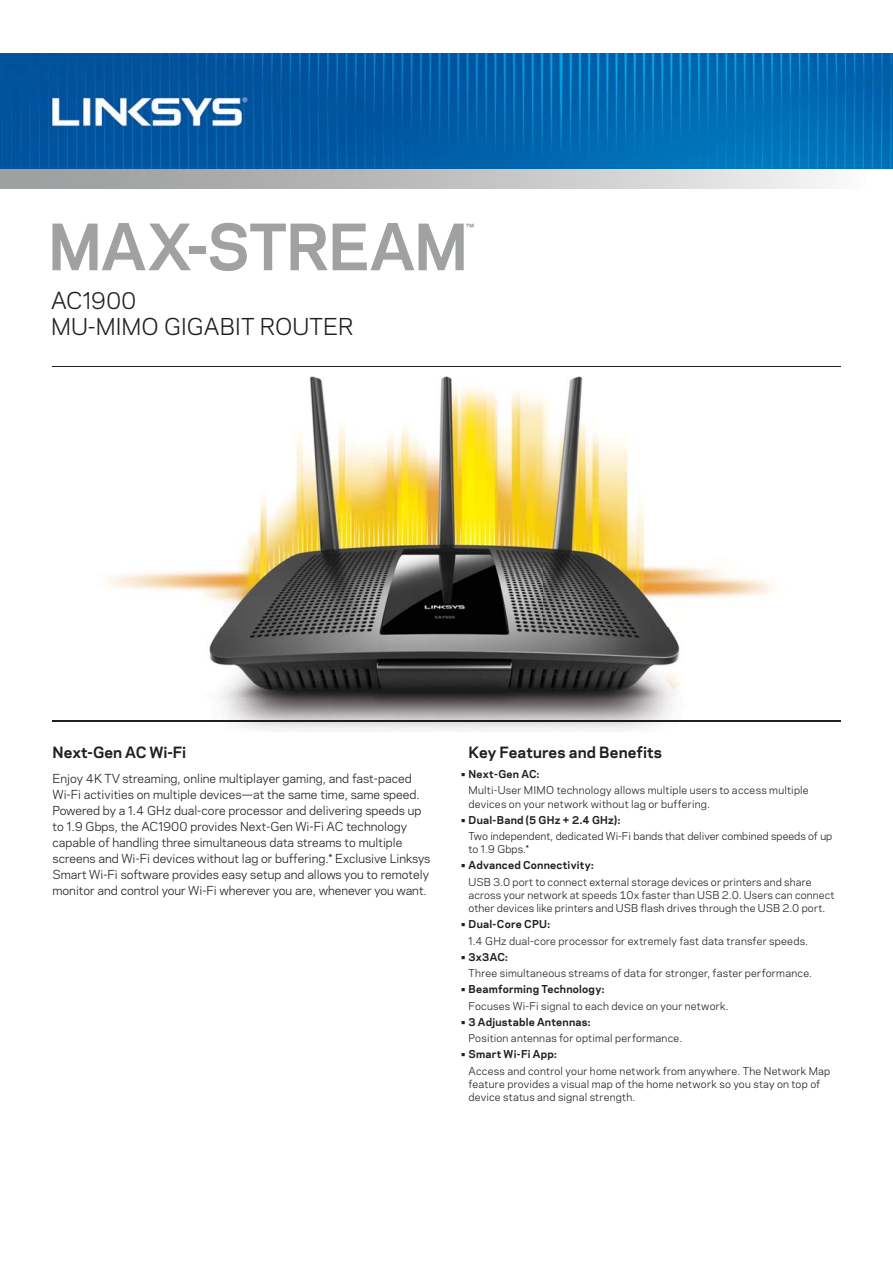
<style>
.page{position:relative;width:893px;height:1263px;background:#fff}
.page>*{position:absolute;margin:0;border:0;box-sizing:border-box;transform-origin:0 0}
.t1{font:700 59.85px "Galaxie Polaris";letter-spacing:-.01em;color:#a0a1a1}
.t2{font:21.9px/26.2px "Galaxie Polaris";letter-spacing:-.005em;color:#231f20}
.t3{font:700 14.55px "Galaxie Polaris";letter-spacing:.005em;color:#231f20}
.t4{font:700 13.2px "Galaxie Polaris";color:#a0a1a1}
.t5{font:11.7px/16px "Galaxie Polaris";color:#231f20}
.t6{font:10.2px/13.2px "Galaxie Polaris";letter-spacing:.015em;color:#231f20}
.t7{font:700 10.2px "Galaxie Polaris";letter-spacing:.02em;color:#231f20}
</style>
<div class="page">
<img style="left:0;top:54px;width:893px;height:115px">
<div style="left:0;top:169px;width:893px;height:19px;background:linear-gradient(to right,#939494,#f7f5f5)"></div>
<img style="left:52px;top:366px;width:788px;height:365px">
<img style="left:53px;top:721px;width:787px;height:1px">
<img style="left:53px;top:366px;width:787px;height:1px">
<h1 class="t1" style="left:48px;top:223px;width:422px">MAX-STREAM</h1>
<p class="t4" style="left:466px;top:223px;width:9px">™</p>
<h2 class="t2" style="left:51px;top:289px;width:304px">AC1900<br>MU-MIMO GIGABIT ROUTER</h2>
<h3 class="t3" style="left:53px;top:747px;width:135px">Next-Gen AC Wi-Fi</h3>
<p class="t5" style="left:53px;top:771px;width:379px">Enjoy 4K TV streaming, online multiplayer gaming, and fast-paced Wi-Fi activities on multiple devices—at the same time, same speed.<br>Powered by a 1.4 GHz dual-core processor and delivering speeds up to 1.9 Gbps, the AC1900 provides Next-Gen Wi-Fi AC technology capable of handling three simultaneous data streams to multiple screens and Wi-Fi devices without lag or buffering.* Exclusive Linksys Smart Wi-Fi software provides easy setup and allows you to remotely monitor and control your Wi-Fi wherever you are, whenever you want.</p>
<h3 class="t3" style="left:468px;top:747px;width:195px">Key Features and Benefits</h3>
<p class="t7" style="left:461px;top:770px;width:80px">• Next-Gen AC:</p>
<p class="t6" style="left:468px;top:785px;width:342px">Multi-User MIMO technology allows multiple users to access multiple devices on your network without lag or buffering.</p>
<p class="t7" style="left:461px;top:816px;width:161px">• Dual-Band (5 GHz + 2.4 GHz):</p>
<p class="t6" style="left:468px;top:830px;width:365px">Two independent, dedicated Wi-Fi bands that deliver combined speeds of up to 1.9 Gbps.*</p>
<p class="t7" style="left:461px;top:861px;width:134px">• Advanced Connectivity:</p>
<p class="t6" style="left:468px;top:876px;width:367px">USB 3.0 port to connect external storage devices or printers and share across your network at speeds 10x faster than USB 2.0. Users can connect other devices like printers and USB flash drives through the USB 2.0 port.</p>
<p class="t7" style="left:461px;top:920px;width:90px">• Dual-Core CPU:</p>
<p class="t6" style="left:468px;top:935px;width:341px">1.4 GHz dual-core processor for extremely fast data transfer speeds.</p>
<p class="t7" style="left:461px;top:953px;width:48px">• 3x3AC:</p>
<p class="t6" style="left:468px;top:967px;width:345px">Three simultaneous streams of data for stronger, faster performance.</p>
<p class="t7" style="left:461px;top:985px;width:145px">• Beamforming Technology:</p>
<p class="t6" style="left:468px;top:1000px;width:262px">Focuses Wi-Fi signal to each device on your network.</p>
<p class="t7" style="left:461px;top:1018px;width:131px">• 3 Adjustable Antennas:</p>
<p class="t6" style="left:468px;top:1032px;width:215px">Position antennas for optimal performance.</p>
<p class="t7" style="left:461px;top:1050px;width:97px">• Smart Wi-Fi App:</p>
<p class="t6" style="left:468px;top:1065px;width:363px">Access and control your home network from anywhere. The Network Map feature provides a visual map of the home network so you stay on top of device status and signal strength.</p>
</div>
